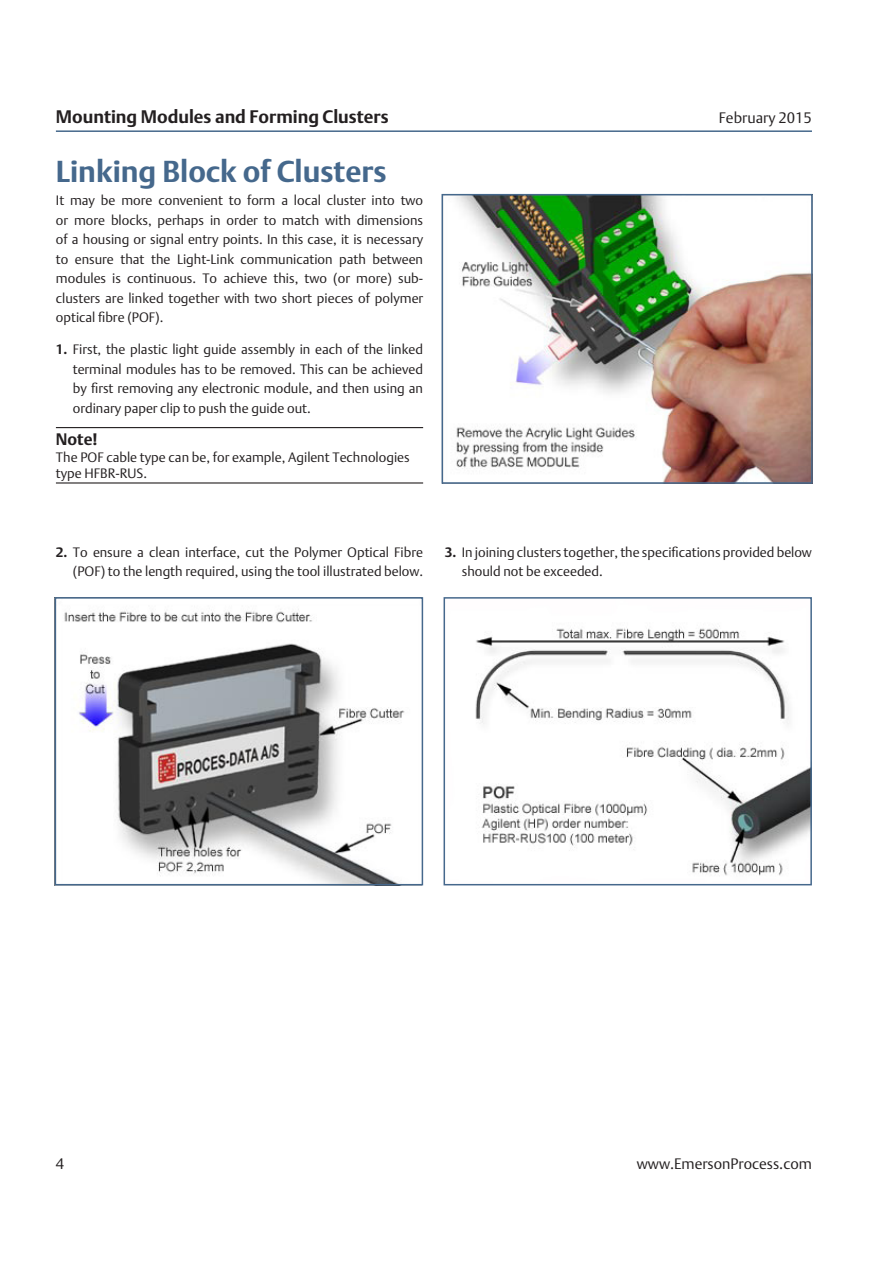
<style>
.page{position:relative;width:893px;height:1263px;background:#fff}
.page>*{position:absolute;margin:0;border:0;box-sizing:border-box;transform-origin:0 0}
.Section_Title{font:700 30px "DTL Argo T";color:#45688c}
.t1{font:700 18px "DTL Argo T";color:#231f20}
.Rule_above{font:700 16.5px "DTL Argo T";color:#231f20}
.t2{font:15px "DTL Argo T Light";color:#231f20}
.Body_text{font:13.5px/19.5px "DTL Argo T Light";color:#231f20;text-align:justify}
.Rule_below{font:13.5px/16.5px "DTL Argo T Light";color:#231f20}
.s1{font-family:"DTL Argo T";font-weight:700}
</style>
<div class="page">
<hr style="left:56px;top:130px;width:756px;height:2px;background:#45688c">
<hr style="left:56px;top:427px;width:367px;height:1px;background:#231f20">
<hr style="left:56px;top:482px;width:367px;height:1px;background:#231f20">
<img style="left:456px;top:197px;width:354px;height:284px">
<img style="left:64px;top:609px;width:341px;height:273px">
<div style="left:55px;top:597px;width:368px;height:288px;border:2px solid #45688c"></div>
<img style="left:443px;top:597px;width:366px;height:288px">
<div style="left:444px;top:597px;width:368px;height:288px;border:2px solid #45688c"></div>
<div style="left:441px;top:194px;width:372px;height:290px;border:2px solid #45688c"></div>
<h2 class="t1" style="left:56px;top:106px;width:334px">Mounting Modules and Forming Clusters</h2>
<p class="t2" style="left:719px;top:109px;width:95px">February 2015</p>
<p class="Section_Title" style="left:56px;top:154px;width:332px">Linking Block of Clusters</p>
<p class="Body_text" style="left:56px;top:190px;width:369px">It may be more convenient to form a local cluster into two or more blocks, perhaps in order to match with dimensions of a housing or signal entry points. In this case, it is necessary to ensure that the Light-Link communication path between modules is continuous. To achieve this, two (or more) sub&shy;clusters are linked together with two short pieces of polymer optical fibre (POF).</p>
<p class="Body_text" style="left:73px;top:340px;width:352px;text-indent:-17px"><span class="s1">1.</span> First, the plastic light guide assembly in each of the linked terminal modules has to be removed. This can be achieved by first removing any electronic module, and then using an ordinary paper clip to push the guide out.</p>
<p class="Rule_above" style="left:56px;top:429px;width:43px">Note!</p>
<p class="Rule_below" style="left:56px;top:448px;width:355px">The POF cable type can be, for example, Agilent Technologies type HFBR-RUS.</p>
<p class="Body_text" style="left:56px;top:542px;width:369px;text-align:right"><span class="s1">2.</span> To ensure a clean interface, cut the Polymer Optical Fibre (POF) to the length required, using the tool illustrated below.</p>
<p class="Body_text" style="left:462px;top:542px;width:352px;text-indent:-17px"><span class="s1">3.</span> In joining clusters together, the specifications provided below should not be exceeded.</p>
<p class="t2" style="left:56px;top:1155px;width:10px">4</p>
<p class="t2" style="left:637px;top:1155px;width:177px">www.EmersonProcess.com</p>
</div>
